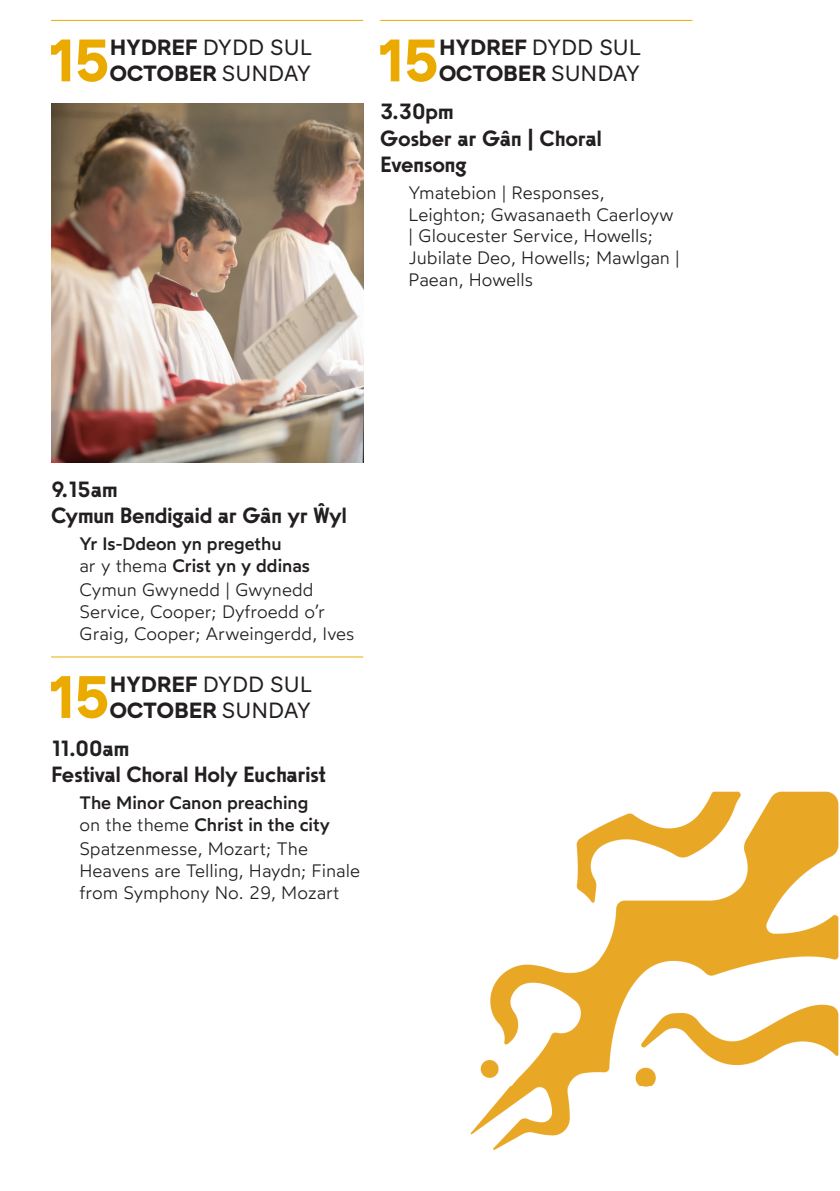
<style>
.page{position:relative;width:840px;height:1191px;background:#fff}
.page>*{position:absolute;margin:0;border:0;box-sizing:border-box;transform-origin:0 0}
.t1{font:700 59.8px "Brockmann";color:#eaaa00}
.t2{font:500 22px/26.4px "Sawton Bauhaus";color:#231f20}
.t3{font:700 22px/26.4px "Brockmann";color:#231f20}
.t4{font:300 18px/21.6px "Wotfard";color:#231f20}
.t5{font:500 18px/21.6px "Wotfard";color:#231f20}
.s1{font-weight:400}
.s2{font-weight:300}
</style>
<div class="page">
<img style="left:470px;top:791px;width:369px;height:359px">
<hr style="left:380px;top:20px;width:312px;height:1px;background:#eaaa00">
<hr style="left:51px;top:20px;width:312px;height:1px;background:#eaaa00">
<hr style="left:51px;top:656px;width:312px;height:1px;background:#eaaa00">
<img style="left:51px;top:103px;width:312px;height:360px">
<h1 class="t1" style="left:49px;top:23px;width:62px">15</h1>
<p class="t3" style="left:110px;top:34px;width:203px">HYDREF <span class="s1">DYDD SUL<br></span>OCTOBER <span class="s1">SUNDAY</span></p>
<h1 class="t1" style="left:378px;top:23px;width:62px">15</h1>
<p class="t3" style="left:439px;top:34px;width:203px">HYDREF <span class="s1">DYDD SUL<br></span>OCTOBER <span class="s1">SUNDAY</span></p>
<p class="t2" style="left:380px;top:98px;width:223px">3.30pm<br>Gosber ar Gân | Choral<br>Evensong</p>
<p class="t4" style="left:408px;top:182px;width:272px">Ymatebion | Responses,<br>Leighton; Gwasanaeth Caerloyw | Gloucester Service, Howells;<br>Jubilate Deo, Howells; Mawlgan |<br>Paean, Howells</p>
<p class="t2" style="left:51px;top:476px;width:297px">9.15am<br>Cymun Bendigaid ar Gân yr Ŵyl</p>
<p class="t5" style="left:79px;top:532px;width:232px">Yr Is-Ddeon yn pregethu<br><span class="s2">ar y thema</span> Crist yn y ddinas</p>
<p class="t4" style="left:79px;top:579px;width:276px">Cymun Gwynedd | Gwynedd<br>Service, Cooper; Dyfroedd o’r<br>Graig, Cooper; Arweingerdd, Ives</p>
<h1 class="t1" style="left:49px;top:660px;width:62px">15</h1>
<p class="t3" style="left:110px;top:670px;width:203px">HYDREF <span class="s1">DYDD SUL<br></span>OCTOBER <span class="s1">SUNDAY</span></p>
<p class="t2" style="left:51px;top:735px;width:276px">11.00am<br>Festival Choral Holy Eucharist</p>
<p class="t5" style="left:79px;top:791px;width:252px">The Minor Canon preaching <span class="s2">on the theme</span> Christ in the city</p>
<p class="t4" style="left:79px;top:838px;width:282px">Spatzenmesse, Mozart; The<br>Heavens are Telling, Haydn; Finale from Symphony No. 29, Mozart</p>
</div>
